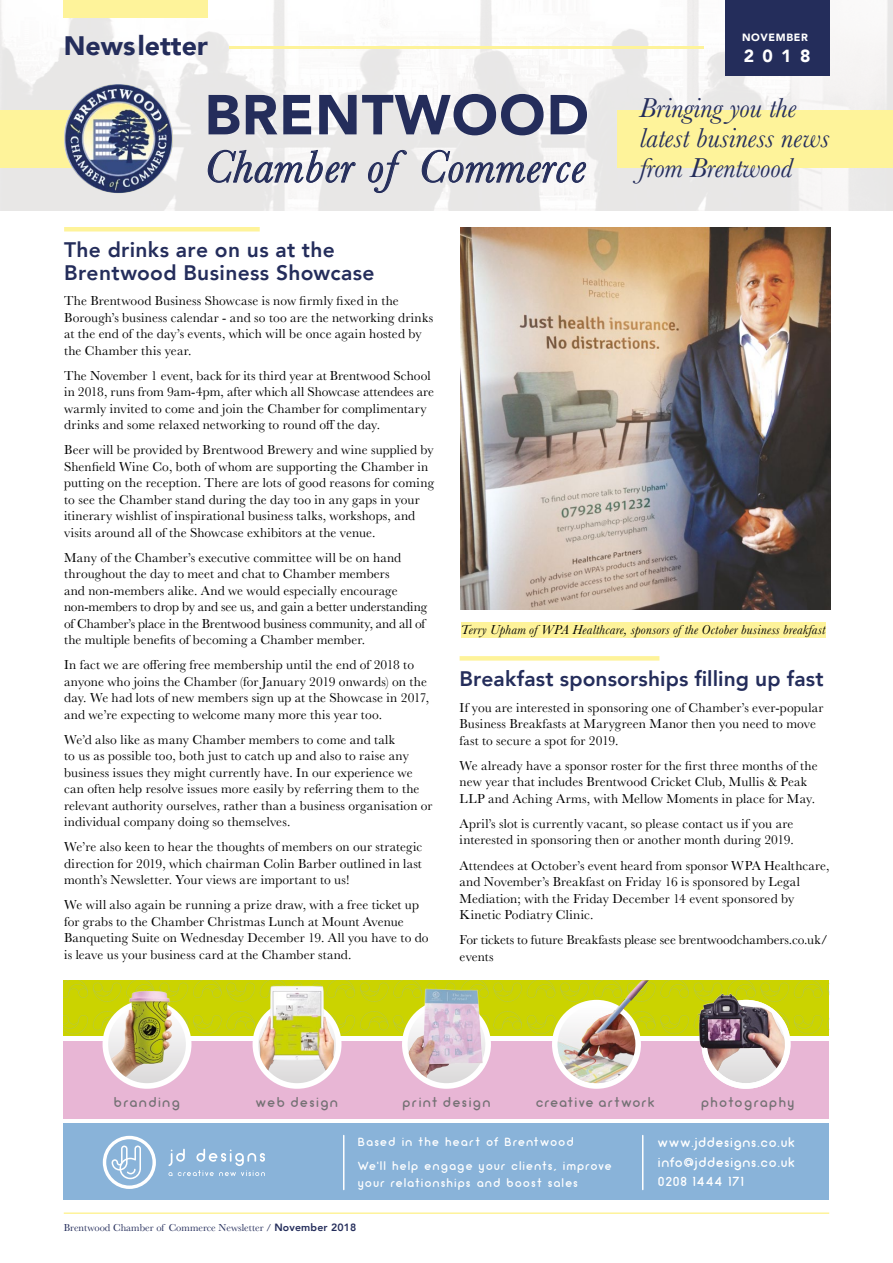
<style>
.page{position:relative;width:893px;height:1263px;background:#fff}
.page>*{position:absolute;margin:0;border:0;box-sizing:border-box;transform-origin:0 0}
.t1{font:900 55.65px "Avenir";letter-spacing:.02em;color:#242d5b}
.t2{font:italic 46.5px "Baskerville";letter-spacing:.02em;color:#242d5b}
.t3{font:italic 28.35px/30px "Baskerville";color:#242d5b}
.t4{font:900 26.7px "Avenir";color:#242d5b}
.t5{font:800 21px/22.5px "Avenir";letter-spacing:.015em;color:#242d5b}
.t6{font:900 17.55px "Avenir";color:#fff}
.t7{font:13.5px/16.5px "Baskerville";letter-spacing:.01em;color:#000}
.t8{font:italic 13.5px "Baskerville";letter-spacing:.015em;color:#000}
.t9{font:13.5px "Arciform";letter-spacing:.155em;color:#747174}
.t10{font:13.2px/19.8px "Arciform";letter-spacing:.1em;color:#fff;text-align:justify}
.t11{font:11.85px/24px "Arciform";letter-spacing:.135em;color:#fff}
.t12{font:10.5px "Baskerville";letter-spacing:.005em;color:#242d5b}
.t13{font:900 10.5px "Avenir";letter-spacing:.06em;color:#fff}
.s1{font-family:"Avenir";font-weight:800}
</style>
<div class="page">
<img style="left:0;top:0;width:893px;height:210px">
<div style="left:0;top:110px;width:118px;height:57px;background:#fef39a"></div>
<hr style="left:229px;top:47px;width:474px;height:2px;background:#fef39a">
<div style="left:725px;top:0;width:104px;height:76px;background:#242d5b"></div>
<div style="left:64px;top:1124px;width:765px;height:76px;background:#89b3d9"></div>
<div style="left:64px;top:1041px;width:765px;height:78px;background:#e8b6d5"></div>
<svg style="left:64px;top:980px;width:765px;height:54px;background:#c9d204"></svg>
<svg style="left:105px;top:1003px;width:84px;height:83px"></svg>
<div style="left:103px;top:1000px;width:88px;height:89px;border:6px solid #fff;border-radius:50%"></div>
<img style="left:108px;top:980px;width:78px;height:96px">
<div style="left:402px;top:1000px;width:89px;height:89px;border:6px solid #fff;border-radius:50%"></div>
<img style="left:408px;top:980px;width:77px;height:103px">
<div style="left:253px;top:1000px;width:88px;height:89px;border:6px solid #fff;border-radius:50%"></div>
<div style="left:552px;top:1000px;width:89px;height:89px;border:6px solid #fff;border-radius:50%"></div>
<img style="left:258px;top:980px;width:78px;height:103px">
<img style="left:558px;top:980px;width:94px;height:103px">
<svg style="left:704px;top:1003px;width:84px;height:83px"></svg>
<div style="left:701px;top:1000px;width:89px;height:89px;border:6px solid #fff;border-radius:50%"></div>
<svg style="left:168px;top:1149px;width:97px;height:27px"></svg>
<svg style="left:103px;top:1136px;width:53px;height:53px"></svg>
<img style="left:680px;top:989px;width:116px;height:82px">
<hr style="left:642px;top:1135px;width:1px;height:54px;background:#fff">
<hr style="left:343px;top:1135px;width:1px;height:54px;background:#fff">
<svg style="left:208px;top:150px;width:148px;height:33px"></svg>
<svg style="left:368px;top:150px;width:39px;height:43px;background:#cbccd1"></svg>
<svg style="left:422px;top:150px;width:164px;height:33px"></svg>
<img style="left:64px;top:84px;width:108px;height:109px">
<div style="left:617px;top:110px;width:276px;height:57px;background:#fef39a"></div>
<div style="left:64px;top:0;width:144px;height:17px;background:#fef39a"></div>
<hr style="left:64px;top:227px;width:196px;height:4px;background:#fef39a">
<div style="left:460px;top:656px;width:199px;height:5px;background:#fef39a"></div>
<div style="left:461px;top:622px;width:364px;height:16px;background:#fef39a"></div>
<img style="left:461px;top:227px;width:369px;height:383px">
<hr style="left:64px;top:1212px;width:765px;height:2px;background:#fef39a">
<h3 class="t4" style="left:64px;top:23px;width:146px">Newsletter</h3>
<h1 class="t1" style="left:205px;top:67px;width:386px">BRENTWOOD</h1>
<h2 class="t2" style="left:205px;top:136px;width:382px">Chamber of Commerce</h2>
<p class="t13" style="left:742px;top:29px;width:67px">NOVEMBER</p>
<p class="t6" style="left:744px;top:41px;width:68px">2018</p>
<h3 class="t3" style="left:639px;top:93px;width:191px">Bringing you the latest business news from Brentwood</h3>
<h3 class="t5" style="left:64px;top:238px;width:312px">The drinks are on us at the<br>Brentwood Business Showcase</h3>
<p class="t7" style="left:64px;top:293px;width:371px">The Brentwood Business Showcase is now firmly fixed in the Borough’s business calendar - and so too are the networking drinks at the end of the day’s events, which will be once again hosted by the Chamber this year.</p>
<p class="t7" style="left:64px;top:367px;width:371px">The November 1 event, back for its third year at Brentwood School in 2018, runs from 9am-4pm, after which all Showcase attendees are warmly invited to come and join the Chamber for complimentary drinks and some relaxed networking to round off the day.</p>
<p class="t7" style="left:64px;top:442px;width:371px">Beer will be provided by Brentwood Brewery and wine supplied by Shenfield Wine Co, both of whom are supporting the Chamber in putting on the reception. There are lots of good reasons for coming to see the Chamber stand during the day too in any gaps in your itinerary wishlist of inspirational business talks, workshops, and visits around all of the Showcase exhibitors at the venue.</p>
<p class="t7" style="left:64px;top:549px;width:364px">Many of the Chamber’s executive committee will be on hand throughout the day to meet and chat to Chamber members<br>and non-members alike. And we would especially encourage non-members to drop by and see us, and gain a better understanding of Chamber’s place in the Brentwood business community, and all of the multiple benefits of becoming a Chamber member.</p>
<p class="t7" style="left:64px;top:657px;width:366px">In fact we are offering free membership until the end of 2018 to anyone who joins the Chamber (for January 2019 onwards) on the day. We had lots of new members sign up at the Showcase in 2017, and we’re expecting to welcome many more this year too.</p>
<p class="t7" style="left:64px;top:731px;width:370px">We’d also like as many Chamber members to come and talk<br>to us as possible too, both just to catch up and also to raise any business issues they might currently have. In our experience we can often help resolve issues more easily by referring them to the relevant authority ourselves, rather than a business organisation or individual company doing so themselves.</p>
<p class="t7" style="left:64px;top:839px;width:359px;text-align:justify">We’re also keen to hear the thoughts of members on our strategic direction for 2019, which chairman Colin Barber outlined in last month’s Newsletter. Your views are important to us!</p>
<p class="t7" style="left:64px;top:897px;width:366px">We will also again be running a prize draw, with a free ticket up for grabs to the Chamber Christmas Lunch at Mount Avenue Banqueting Suite on Wednesday December 19. All you have to do is leave us your business card at the Chamber stand.</p>
<p class="t8" style="left:461px;top:621px;width:366px">Terry Upham of WPA Healthcare, sponsors of the October business breakfast</p>
<h3 class="t5" style="left:460px;top:668px;width:366px">Breakfast sponsorships filling up fast</h3>
<p class="t7" style="left:460px;top:699px;width:365px">If you are interested in sponsoring one of Chamber’s ever-popular<br>Business Breakfasts at Marygreen Manor then you need to move fast to secure a spot for 2019.</p>
<p class="t7" style="left:460px;top:757px;width:359px">We already have a sponsor roster for the first three months of the new year that includes Brentwood Cricket Club, Mullis &amp; Peak<br>LLP and Aching Arms, with Mellow Moments in place for May.</p>
<p class="t7" style="left:460px;top:815px;width:336px">April’s slot is currently vacant, so please contact us if you are interested in sponsoring then or another month during 2019.</p>
<p class="t7" style="left:460px;top:857px;width:371px">Attendees at October’s event heard from sponsor WPA Healthcare, and November’s Breakfast on Friday 16 is sponsored by Legal Mediation; with the Friday December 14 event sponsored by Kinetic Podiatry Clinic.</p>
<p class="t7" style="left:460px;top:931px;width:370px">For tickets to future Breakfasts please see brentwoodchambers.co.uk/ events</p>
<p class="t9" style="left:114px;top:1094px;width:67px">branding</p>
<p class="t9" style="left:403px;top:1094px;width:89px">print design</p>
<p class="t11" style="left:358px;top:1130px;width:254px">Based in the heart of Brentwood<br>We’ll help engage your clients, improve</p>
<p class="t11" style="left:358px;top:1170px;width:221px">your relationships and boost sales</p>
<p class="t9" style="left:256px;top:1094px;width:83px">web design</p>
<p class="t9" style="left:536px;top:1094px;width:120px">creative artwork</p>
<p class="t9" style="left:701px;top:1094px;width:94px">photography</p>
<p class="t10" style="left:658px;top:1132px;width:138px">www.jddesigns.co.uk info@jddesigns.co.uk 0208 1444 171</p>
<p class="t12" style="left:64px;top:1221px;width:294px">Brentwood Chamber of Commerce Newsletter / <span class="s1">November 2018</span></p>
</div>
